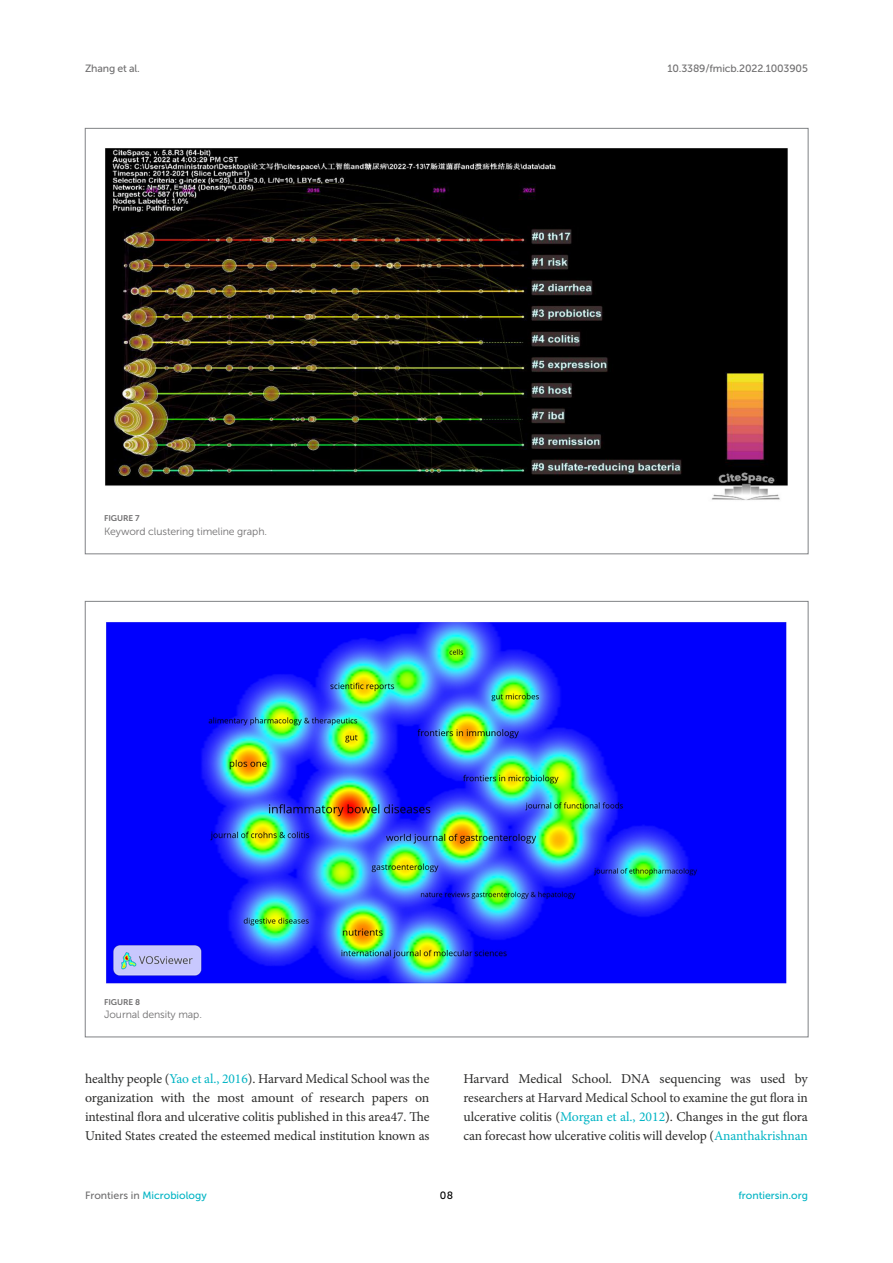
<style>
.page{position:relative;width:893px;height:1263px;background:#fff}
.page>*{position:absolute;margin:0;border:0;box-sizing:border-box;transform-origin:0 0}
.TEXT{font:13.5px/18.8px "Minion Pro";letter-spacing:-.005em;color:#2b2b2a;text-align:justify}
.FIG_LEG{font:10.5px "Museo Sans 300";letter-spacing:-.01em;color:#706f70}
.t1{font:10.5px "Museo Sans 500";color:#00b4c4}
.t2{font:10.5px "Museo Sans 500";letter-spacing:-.015em;color:#706f70}
.t3{font:10.5px "Museo Sans 500";color:#000}
.FIG_HD{font:8.25px "Museo Sans 700";letter-spacing:-.01em;color:#706f70}
.s1{color:#00b4c4}
.s2{color:#706f70}
</style>
<div class="page">
<img style="left:105px;top:148px;width:683px;height:352px">
<img style="left:106px;top:622px;width:681px;height:362px">
<p class="t2" style="left:85px;top:63px;width:56px">Zhang et al.</p>
<p class="t2" style="left:668px;top:63px;width:142px">10.3389/fmicb.2022.1003905</p>
<p class="FIG_HD" style="left:104px;top:514px;width:37px">FIGURE 7</p>
<p class="FIG_LEG" style="left:104px;top:526px;width:164px">Keyword clustering timeline graph.</p>
<p class="FIG_HD" style="left:104px;top:997px;width:37px">FIGURE 8</p>
<p class="FIG_LEG" style="left:104px;top:1009px;width:99px">Journal density map.</p>
<p class="TEXT" style="left:85px;top:1070px;width:346px">healthy people (<span class="s1">Yao et al., 2016</span>). Harvard Medical School was the organization with the most amount of research papers on intestinal flora and ulcerative colitis published in this area47. The United States created the esteemed medical institution known as</p>
<p class="TEXT" style="left:463px;top:1070px;width:346px">Harvard Medical School. DNA sequencing was used by researchers at Harvard Medical School to examine the gut flora in ulcerative colitis (<span class="s1">Morgan et al., 2012</span>). Changes in the gut flora can forecast how ulcerative colitis will develop (<span class="s1">Ananthakrishnan</span></p>
<p class="t1" style="left:85px;top:1190px;width:123px"><span class="s2">Frontiers in</span> Microbiology</p>
<p class="t3" style="left:440px;top:1190px;width:15px">08</p>
<p class="t1" style="left:738px;top:1190px;width:71px">frontiersin.org</p>
</div>
